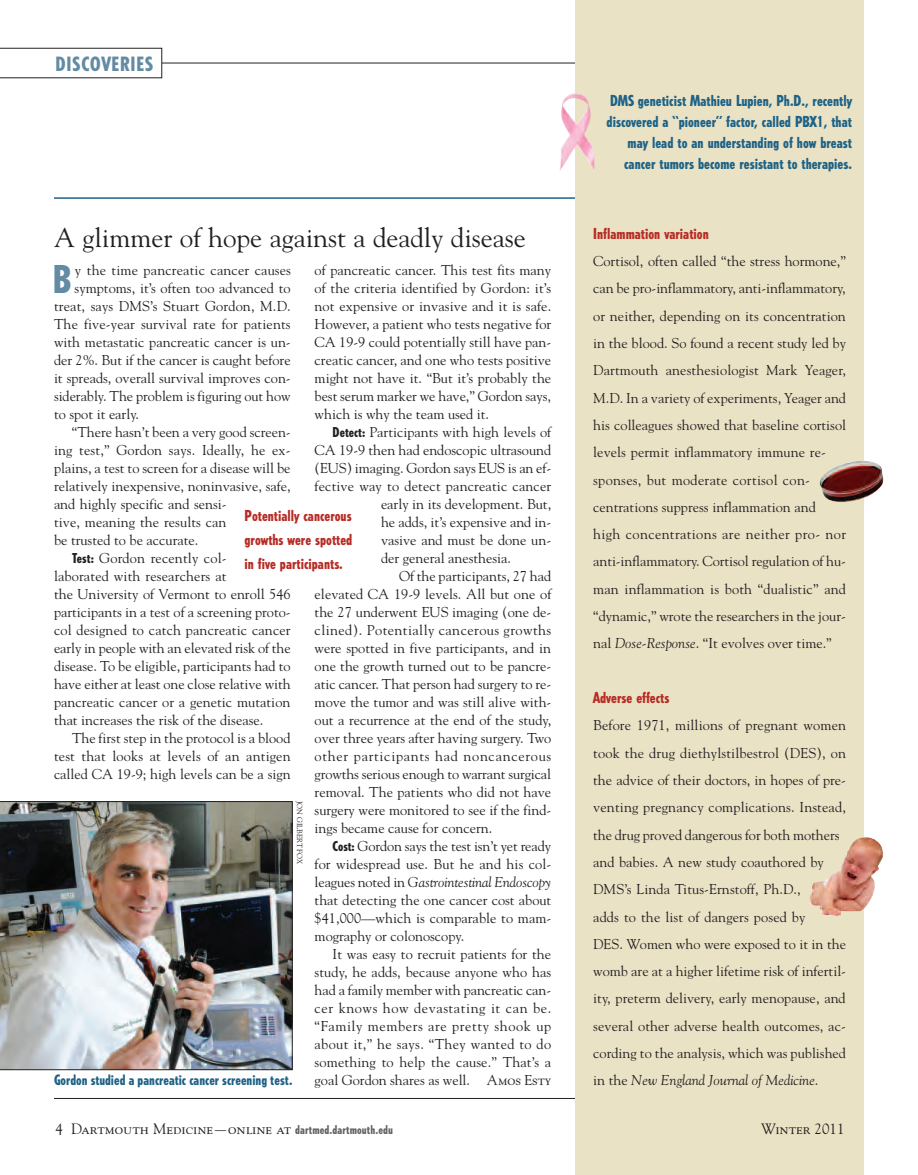
<style>
.page{position:relative;width:918px;height:1175px;background:#fff}
.page>*{position:absolute;margin:0;border:0;box-sizing:border-box;transform-origin:0 0}
.t1{font:800 condensed 37.95px "Tempo";color:#648ba4}
.t2{font:27px "Goudy";color:#231f20}
.t3{font:800 condensed 19.5px "Tempo";letter-spacing:.05em;color:#648ba4}
.t4{font:800 condensed 15px/21px "Tempo";color:#1e6286;text-align:right}
.t5{font:800 condensed 15px/24px "Tempo";color:#b72c25;text-align:justify}
.t6{font:15px "Goudy SC";color:#231f20}
.t7{font:14.25px/27.3px "Goudy";color:#231f20}
.t8{font:14.25px "Goudy";letter-spacing:.04em;color:#231f20}
.t9{font:800 condensed 14.25px "Tempo";color:#1e6286}
.t10{font:italic 14.25px "Goudy";letter-spacing:-.01em;color:#231f20}
.t11{font:14.25px "Goudy";letter-spacing:.03em;color:#231f20}
.t12{font:14.25px "Goudy";letter-spacing:.05em;color:#231f20}
.t13{font:14.25px "Goudy";letter-spacing:.025em;color:#231f20}
.t14{font:7.5px "Goudy";color:#231f20}
.s1{font-family:"Tempo";font-weight:800;font-stretch:condensed;font-size:13.5px}
.s2{font-style:normal}
.s3{font-family:"Goudy SC"}
.s4{font-style:italic}
.s5{font-family:"Goudy"}
.s6{font-family:"Tempo";font-weight:800;font-stretch:condensed;font-size:12px;color:#636366}
</style>
<div class="page">
<hr style="left:162px;top:63px;width:684px;height:1px;background:#231f20">
<svg style="left:0;top:48px;width:162px;height:30px"></svg>
<hr style="left:54px;top:1098px;width:792px;height:1px;background:#231f20">
<hr style="left:54px;top:197px;width:792px;height:2px;background:#1e6286">
<div style="left:575px;top:0;width:289px;height:1174px;background:#eae2c5"></div>
<img style="left:559px;top:93px;width:36px;height:79px">
<img style="left:810px;top:837px;width:73px;height:79px">
<img style="left:820px;top:460px;width:63px;height:42px">
<img style="left:0;top:801px;width:292px;height:268px">
<h3 class="t3" style="left:56px;top:56px;width:99px">DISCOVERIES</h3>
<h2 class="t2" style="left:54px;top:222px;width:473px">A glimmer of hope against a deadly disease</h2>
<p class="t7" style="left:315px;top:261px;width:238px;line-height:18px;text-align:justify">of pancreatic cancer. This test fits many of the criteria identified by Gordon: it’s not expensive or invasive and it is safe.<br>However, a patient who tests negative for CA 19-9 could potentially still have pan&shy;creatic cancer, and one who tests positive might not have it. “But it’s probably the best serum marker we have,” Gordon says, which is why the team used it.</p>
<p class="t7" style="left:333px;top:418px;width:220px"><span class="s1">Detect:</span> Participants with high levels of</p>
<p class="t7" style="left:315px;top:436px;width:238px">CA 19-9 then had endoscopic ultrasound</p>
<p class="t7" style="left:315px;top:454px;width:238px">(EUS) imaging. Gordon says EUS is an ef-</p>
<p class="t7" style="left:315px;top:472px;width:238px">fective way to detect pancreatic cancer</p>
<p class="t7" style="left:381px;top:490px;width:172px">early in its development. But,</p>
<p class="t7" style="left:381px;top:508px;width:172px">he adds, it’s expensive and in-</p>
<p class="t7" style="left:381px;top:526px;width:172px">vasive and must be done un-</p>
<p class="t7" style="left:381px;top:544px;width:132px">der general anesthesia.</p>
<p class="t7" style="left:399px;top:562px;width:154px">Of the participants, 27 had</p>
<p class="t7" style="left:315px;top:580px;width:238px">elevated CA 19-9 levels. All but one of</p>
<p class="t7" style="left:315px;top:598px;width:238px">the 27 underwent EUS imaging (one de-</p>
<p class="t11" style="left:315px;top:621px;width:238px">clined). Potentially cancerous growths</p>
<p class="t7" style="left:315px;top:634px;width:238px">were spotted in five participants, and in</p>
<p class="t7" style="left:315px;top:652px;width:238px">one the growth turned out to be pancre-</p>
<p class="t7" style="left:315px;top:670px;width:238px">atic cancer. That person had surgery to re-</p>
<p class="t7" style="left:315px;top:688px;width:238px">move the tumor and was still alive with-</p>
<p class="t7" style="left:315px;top:706px;width:238px">out a recurrence at the end of the study,</p>
<p class="t7" style="left:315px;top:724px;width:238px">over three years after having surgery. Two</p>
<p class="t12" style="left:315px;top:747px;width:238px">other participants had noncancerous</p>
<p class="t7" style="left:315px;top:760px;width:238px">growths serious enough to warrant surgical</p>
<p class="t7" style="left:315px;top:778px;width:238px">removal. The patients who did not have</p>
<p class="t7" style="left:315px;top:796px;width:238px">surgery were monitored to see if the find-</p>
<p class="t7" style="left:315px;top:814px;width:179px">ings became cause for concern.</p>
<p class="t7" style="left:333px;top:832px;width:220px"><span class="s1">Cost:</span> Gordon says the test isn’t yet ready</p>
<p class="t7" style="left:315px;top:850px;width:238px">for widespread use. But he and his col-</p>
<p class="t10" style="left:315px;top:873px;width:238px"><span class="s2">leagues noted in</span> Gastrointestinal Endoscopy</p>
<p class="t7" style="left:315px;top:886px;width:238px">that detecting the one cancer cost about</p>
<p class="t7" style="left:315px;top:904px;width:238px">$41,000—which is comparable to mam-</p>
<p class="t7" style="left:315px;top:922px;width:151px">mography or colonoscopy.</p>
<p class="t7" style="left:333px;top:940px;width:220px">It was easy to recruit patients for the</p>
<p class="t7" style="left:315px;top:958px;width:238px">study, he adds, because anyone who has</p>
<p class="t7" style="left:315px;top:976px;width:238px">had a family member with pancreatic can-</p>
<p class="t8" style="left:315px;top:999px;width:238px">cer knows how devastating it can be.</p>
<p class="t8" style="left:315px;top:1017px;width:238px">“Family members are pretty shook up</p>
<p class="t13" style="left:315px;top:1035px;width:238px">about it,” he says. “They wanted to do</p>
<p class="t7" style="left:315px;top:1048px;width:238px">something to help the cause.” That’s a</p>
<p class="t7" style="left:315px;top:1066px;width:238px">goal Gordon shares as well. <span class="s3">Amos Esty</span></p>
<h1 class="t1" style="left:53px;top:264px;width:20px">B</h1>
<p class="t7" style="left:75px;top:256px;width:218px">y the time pancreatic cancer causes</p>
<p class="t7" style="left:75px;top:274px;width:218px">symptoms, it’s often too advanced to</p>
<p class="t7" style="left:54px;top:292px;width:238px">treat, says DMS’s Stuart Gordon, M.D.</p>
<p class="t7" style="left:54px;top:310px;width:238px">The five-year survival rate for patients</p>
<p class="t7" style="left:54px;top:328px;width:238px">with metastatic pancreatic cancer is un-</p>
<p class="t7" style="left:54px;top:346px;width:238px">der 2%. But if the cancer is caught before</p>
<p class="t7" style="left:54px;top:364px;width:238px">it spreads, overall survival improves con-</p>
<p class="t7" style="left:54px;top:382px;width:238px">siderably. The problem is figuring out how</p>
<p class="t7" style="left:54px;top:400px;width:87px">to spot it early.</p>
<p class="t7" style="left:72px;top:418px;width:220px">“There hasn’t been a very good screen-</p>
<p class="t7" style="left:54px;top:436px;width:238px">ing test,” Gordon says. Ideally, he ex-</p>
<p class="t7" style="left:54px;top:454px;width:238px">plains, a test to screen for a disease will be</p>
<p class="t7" style="left:54px;top:472px;width:238px">relatively inexpensive, noninvasive, safe,</p>
<p class="t7" style="left:54px;top:490px;width:174px">and highly specific and sensi-</p>
<p class="t7" style="left:54px;top:508px;width:174px">tive, meaning the results can</p>
<p class="t7" style="left:54px;top:526px;width:146px">be trusted to be accurate.</p>
<p class="t7" style="left:72px;top:544px;width:156px"><span class="s1">Test:</span> Gordon recently col-</p>
<p class="t7" style="left:54px;top:562px;width:174px">laborated with researchers at</p>
<p class="t7" style="left:54px;top:580px;width:238px">the University of Vermont to enroll 546</p>
<p class="t7" style="left:54px;top:598px;width:238px">participants in a test of a screening proto-</p>
<p class="t7" style="left:54px;top:616px;width:238px">col designed to catch pancreatic cancer</p>
<p class="t7" style="left:54px;top:634px;width:238px">early in people with an elevated risk of the</p>
<p class="t7" style="left:54px;top:652px;width:238px">disease. To be eligible, participants had to</p>
<p class="t7" style="left:54px;top:670px;width:238px">have either at least one close relative with</p>
<p class="t7" style="left:54px;top:688px;width:238px">pancreatic cancer or a genetic mutation</p>
<p class="t7" style="left:54px;top:706px;width:211px">that increases the risk of the disease.</p>
<p class="t7" style="left:72px;top:724px;width:220px">The first step in the protocol is a blood</p>
<p class="t7" style="left:54px;top:742px;width:238px">test that looks at levels of an antigen</p>
<p class="t7" style="left:54px;top:760px;width:238px">called CA 19-9; high levels can be a sign</p>
<p class="t5" style="left:244px;top:505px;width:109px">Potentially cancerous growths were spotted in five participants.</p>
<p class="t14" style="left:304px;top:800px;width:65px;rotate:90deg">JON GILBERT FOX</p>
<p class="t9" style="left:54px;top:1074px;width:240px">Gordon studied a pancreatic cancer screening test.</p>
<p class="t4" style="left:607px;top:91px;width:247px">DMS geneticist Mathieu Lupien, Ph.D., recently discovered a “pioneer” factor, called PBX1, that may lead to an understanding of how breast cancer tumors become resistant to therapies.</p>
<p class="t5" style="left:593px;top:223px;width:117px">Inflammation variation</p>
<p class="t7" style="left:593px;top:247px;width:254px">Cortisol, often called “the stress hormone,” can be pro-inflammatory, anti-inflammatory, or neither, depending on its concentration in the blood. So found a recent study led by Dartmouth anesthesiologist Mark Yeager, M.D. In a variety of experiments, Yeager and his colleagues showed that baseline cortisol levels permit inflammatory immune re&shy;sponses, but moderate cortisol con&shy;centrations suppress inflammation and high concentrations are neither pro- nor anti-inflammatory. Cortisol regulation of hu&shy;man inflammation is both “dualistic” and “dynamic,” wrote the researchers in the jour&shy;nal <span class="s4">Dose-Response</span>. “It evolves over time.”</p>
<p class="t5" style="left:593px;top:687px;width:78px">Adverse effects</p>
<p class="t7" style="left:593px;top:711px;width:254px">Before 1971, millions of pregnant women took the drug diethylstilbestrol (DES), on the advice of their doctors, in hopes of pre&shy;venting pregnancy complications. Instead, the drug proved dangerous for both mothers and babies. A new study coauthored by DMS’s Linda Titus-Ernstoff, Ph.D.,<br>adds to the list of dangers posed by<br>DES. Women who were exposed to it in the womb are at a higher lifetime risk of infertil&shy;ity, preterm delivery, early menopause, and several other adverse health outcomes, ac&shy;cording to the analysis, which was published in the <span class="s4">New England Journal of Medicine</span>.</p>
<p class="t6" style="left:56px;top:1122px;width:339px"><span class="s5">4</span> Dartmouth Medicine—online at <span class="s6">dartmed.dartmouth.edu</span></p>
<p class="t6" style="left:761px;top:1122px;width:85px">Winter <span class="s5">2011</span></p>
</div>
